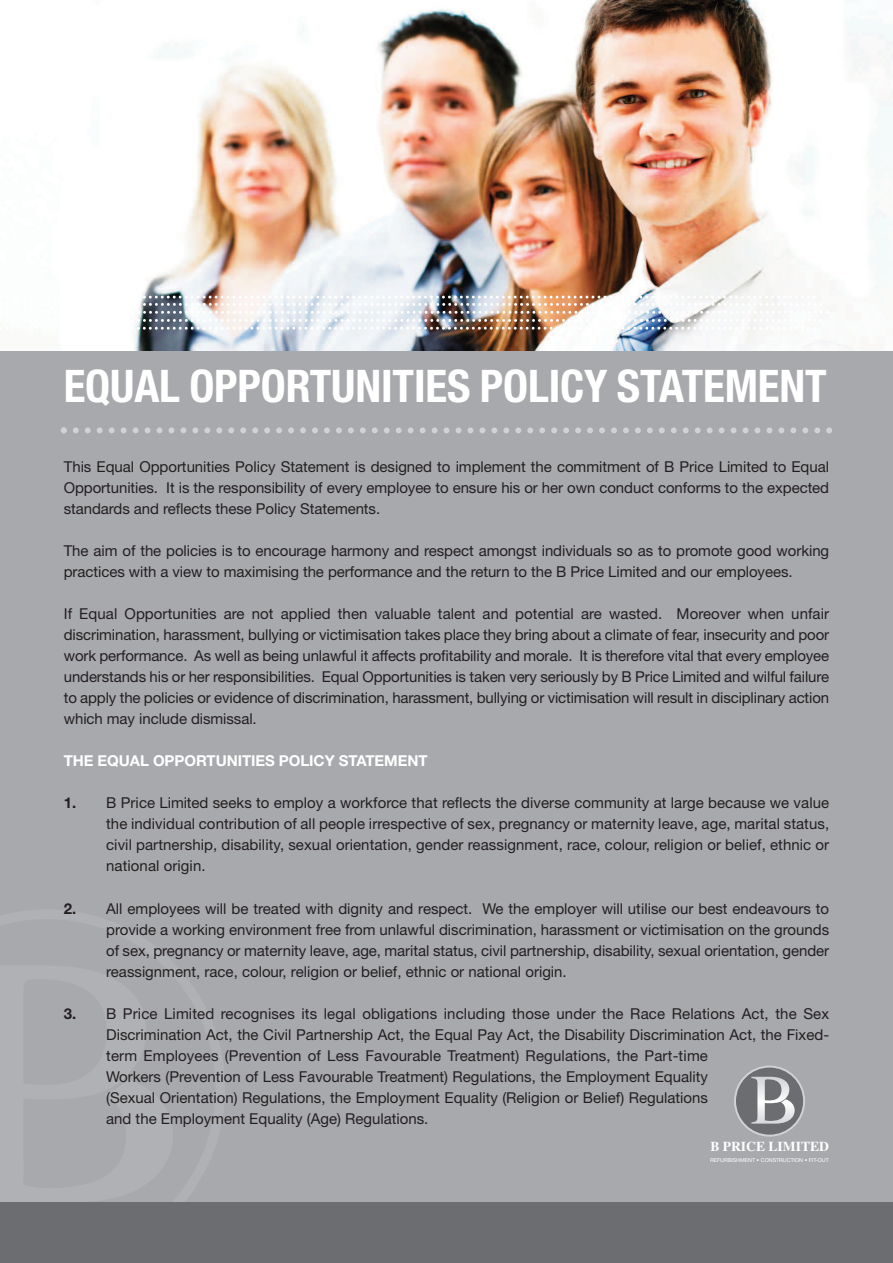
<style>
.page{position:relative;width:893px;height:1263px;background:#fff}
.page>*{position:absolute;margin:0;border:0;box-sizing:border-box;transform-origin:0 0}
.t1{font:700 condensed 45px "Helvetica Neue LT Std";color:#fff}
.t2{font:15px/21px "Helvetica Neue LT Std";color:#231f20;text-align:justify}
.t3{font:700 15px "Helvetica Neue LT Std";letter-spacing:-.005em;color:#fff}
.t4{font:700 13.65px "Times";color:#fff}
.t5{font:5.4px "Helvetica Neue LT Std";color:#fff}
.s1{font-weight:700}
</style>
<div class="page">
<div style="left:0;top:201px;width:893px;height:1008px;background:#a8a9ad"></div>
<img style="left:0;top:0;width:893px;height:350px">
<div style="left:0;top:1202px;width:893px;height:61px;background:#6c6d70"></div>
<svg style="left:61px;top:427px;width:771px;height:6px"></svg>
<img style="left:0;top:296px;width:829px;height:34px">
<svg style="left:735px;top:1066px;width:69px;height:70px;background:#76777a"></svg>
<div style="left:734px;top:1065px;width:71px;height:72px;border:2px solid #d1d2d4;border-radius:50%"></div>
<svg style="left:751px;top:1077px;width:44px;height:47px;background:#9fa0a3"></svg>
<h1 class="t1" style="left:64px;top:360px;width:764px">EQUAL OPPORTUNITIES POLICY STATEMENT</h1>
<p class="t2" style="left:64px;top:458px;width:767px">This Equal Opportunities Policy Statement is designed to implement the commitment of B Price Limited to Equal Opportunities. It is the responsibility of every employee to ensure his or her own conduct conforms to the expected standards and reflects these Policy Statements.</p>
<p class="t2" style="left:64px;top:542px;width:767px">The aim of the policies is to encourage harmony and respect amongst individuals so as to promote good working practices with a view to maximising the performance and the return to the B Price Limited and our employees.</p>
<p class="t2" style="left:64px;top:605px;width:767px">If Equal Opportunities are not applied then valuable talent and potential are wasted. Moreover when unfair discrimination, harassment, bullying or victimisation takes place they bring about a climate of fear, insecurity and poor work performance. As well as being unlawful it affects profitability and morale. It is therefore vital that every employee understands his or her responsibilities. Equal Opportunities is taken very seriously by B Price Limited and wilful failure to apply the policies or evidence of discrimination, harassment, bullying or victimisation will result in disciplinary action which may include dismissal.</p>
<p class="t3" style="left:64px;top:755px;width:365px">THE EQUAL OPPORTUNITIES POLICY STATEMENT</p>
<p class="t2" style="left:106px;top:794px;width:725px;text-indent:-42px"><span class="s1">1.</span> B Price Limited seeks to employ a workforce that reflects the diverse community at large because we value the individual contribution of all people irrespective of sex, pregnancy or maternity leave, age, marital status, civil partnership, disability, sexual orientation, gender reassignment, race, colour, religion or belief, ethnic or national origin.</p>
<p class="t2" style="left:106px;top:899px;width:724px;text-indent:-42px"><span class="s1">2.</span> All employees will be treated with dignity and respect. We the employer will utilise our best endeavours to provide a working environment free from unlawful discrimination, harassment or victimisation on the grounds of sex, pregnancy or maternity leave, age, marital status, civil partnership, disability, sexual orientation, gender reassignment, race, colour, religion or belief, ethnic or national origin.</p>
<p class="t2" style="left:106px;top:1004px;width:724px;text-align:left;text-indent:-42px"><span class="s1">3.</span> B Price Limited recognises its legal obligations including those under the Race Relations Act, the Sex Discrimination Act, the Civil Partnership Act, the Equal Pay Act, the Disability Discrimination Act, the Fixed&shy;term Employees (Prevention of Less Favourable Treatment) Regulations, the Part-time<br>Workers (Prevention of Less Favourable Treatment) Regulations, the Employment Equality<br>(Sexual Orientation) Regulations, the Employment Equality (Religion or Belief) Regulations<br>and the Employment Equality (Age) Regulations.</p>
<p class="t4" style="left:710px;top:1142px;width:120px">B PRICE LIMITED</p>
<p class="t5" style="left:710px;top:1157px;width:120px">REFURBISHMENT • CONSTRUCTION • FIT-OUT</p>
</div>
